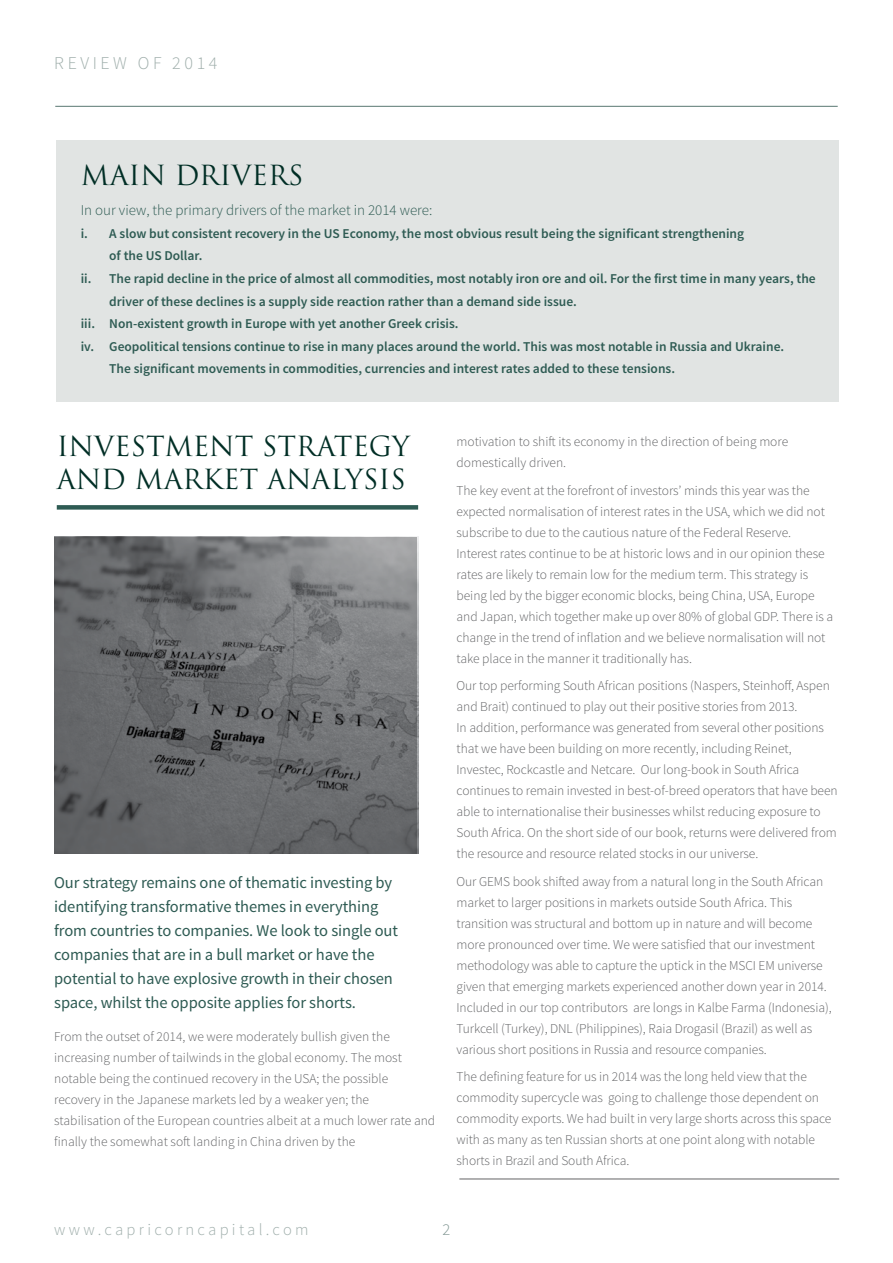
<style>
.page{position:relative;width:893px;height:1263px;background:#fff}
.page>*{position:absolute;margin:0;border:0;box-sizing:border-box;transform-origin:0 0}
.t1{font:27px/33px "Trajan Pro";color:#002e25}
.t2{font:300 18px "Source Sans Pro";letter-spacing:.2em;color:#9faeab}
.t3{font:16.5px/24px "Source Sans Pro";letter-spacing:-.005em;color:#2e5b53}
.t4{font:300 16.5px "Source Sans Pro";letter-spacing:.2em;color:#9faeab}
.t5{font:300 16.5px "Source Sans Pro";color:#819692}
.t6{font:300 15px "Source Sans Pro";color:#2e5b53}
.t7{font:300 13.5px/21px "Source Sans Pro";letter-spacing:-.005em;color:#636466}
.t8{font:600 13.5px "Source Sans Pro";color:#2e5b53}
</style>
<div class="page">
<div style="left:57px;top:140px;width:782px;height:262px;background:#e1e4e3"></div>
<hr style="left:55px;top:106px;width:783px;height:1px;background:#597771">
<div style="left:57px;top:505px;width:361px;height:5px;background:#2e5b53"></div>
<hr style="left:459px;top:1179px;width:380px;height:1px;background:#636466">
<svg style="left:54px;top:537px;width:363px;height:317px;background:#6c6d70"></svg>
<h2 class="t2" style="left:54px;top:52px;width:165px">REVIEW OF 2014</h2>
<h1 class="t1" style="left:81px;top:159px;width:224px">MAIN DRIVERS</h1>
<p class="t6" style="left:81px;top:201px;width:353px">In our view, the primary drivers of the market in 2014 were:</p>
<p class="t8" style="left:81px;top:225px;width:665px">i. A slow but consistent recovery in the US Economy, the most obvious result being the significant strengthening</p>
<p class="t8" style="left:109px;top:247px;width:95px">of the US Dollar.</p>
<p class="t8" style="left:81px;top:270px;width:736px">ii. The rapid decline in the price of almost all commodities, most notably iron ore and oil. For the first time in many years, the</p>
<p class="t8" style="left:109px;top:292px;width:469px">driver of these declines is a supply side reaction rather than a demand side issue.</p>
<p class="t8" style="left:81px;top:315px;width:379px">iii. Non-existent growth in Europe with yet another Greek crisis.</p>
<p class="t8" style="left:81px;top:337px;width:705px">iv. Geopolitical tensions continue to rise in many places around the world. This was most notable in Russia and Ukraine.</p>
<p class="t8" style="left:109px;top:360px;width:567px">The significant movements in commodities, currencies and interest rates added to these tensions.</p>
<h1 class="t1" style="left:57px;top:430px;width:355px">INVESTMENT STRATEGY<br>AND MARKET ANALYSIS</h1>
<p class="t3" style="left:54px;top:871px;width:345px">Our strategy remains one of thematic investing by identifying transformative themes in everything from countries to companies. We look to single out companies that are in a bull market or have the potential to have explosive growth in their chosen space, whilst the opposite applies for shorts.</p>
<p class="t7" style="left:54px;top:1026px;width:383px">From the outset of 2014, we were moderately bullish given the increasing number of tailwinds in the global economy. The most notable being the continued recovery in the USA; the possible recovery in the Japanese markets led by a weaker yen; the stabilisation of the European countries albeit at a much lower rate and finally the somewhat soft landing in China driven by the</p>
<p class="t7" style="left:457px;top:431px;width:333px">motivation to shift its economy in the direction of being more domestically driven.</p>
<p class="t7" style="left:457px;top:480px;width:378px">The key event at the forefront of investors’ minds this year was the expected normalisation of interest rates in the USA, which we did not subscribe to due to the cautious nature of the Federal Reserve.<br>Interest rates continue to be at historic lows and in our opinion these rates are likely to remain low for the medium term. This strategy is being led by the bigger economic blocks, being China, USA, Europe and Japan, which together make up over 80% of global GDP. There is a change in the trend of inflation and we believe normalisation will not take place in the manner it traditionally has.</p>
<p class="t7" style="left:457px;top:675px;width:383px">Our top performing South African positions (Naspers, Steinhoff, Aspen and Brait) continued to play out their positive stories from 2013.<br>In addition, performance was generated from several other positions that we have been building on more recently, including Reinet, Investec, Rockcastle and Netcare. Our long-book in South Africa continues to remain invested in best-of-breed operators that have been able to internationalise their businesses whilst reducing exposure to South Africa. On the short side of our book, returns were delivered from the resource and resource related stocks in our universe.</p>
<p class="t7" style="left:457px;top:871px;width:377px">Our GEMS book shifted away from a natural long in the South African market to larger positions in markets outside South Africa. This transition was structural and bottom up in nature and will become more pronounced over time. We were satisfied that our investment methodology was able to capture the uptick in the MSCI EM universe given that emerging markets experienced another down year in 2014.<br>Included in our top contributors are longs in Kalbe Farma (Indonesia), Turkcell (Turkey), DNL (Philippines), Raia Drogasil (Brazil) as well as various short positions in Russia and resource companies.</p>
<p class="t7" style="left:457px;top:1066px;width:376px">The defining feature for us in 2014 was the long held view that the commodity supercycle was going to challenge those dependent on commodity exports. We had built in very large shorts across this space with as many as ten Russian shorts at one point along with notable shorts in Brazil and South Africa.</p>
<p class="t4" style="left:54px;top:1220px;width:256px">www.capricorncapital.com</p>
<p class="t5" style="left:443px;top:1220px;width:9px">2</p>
</div>
